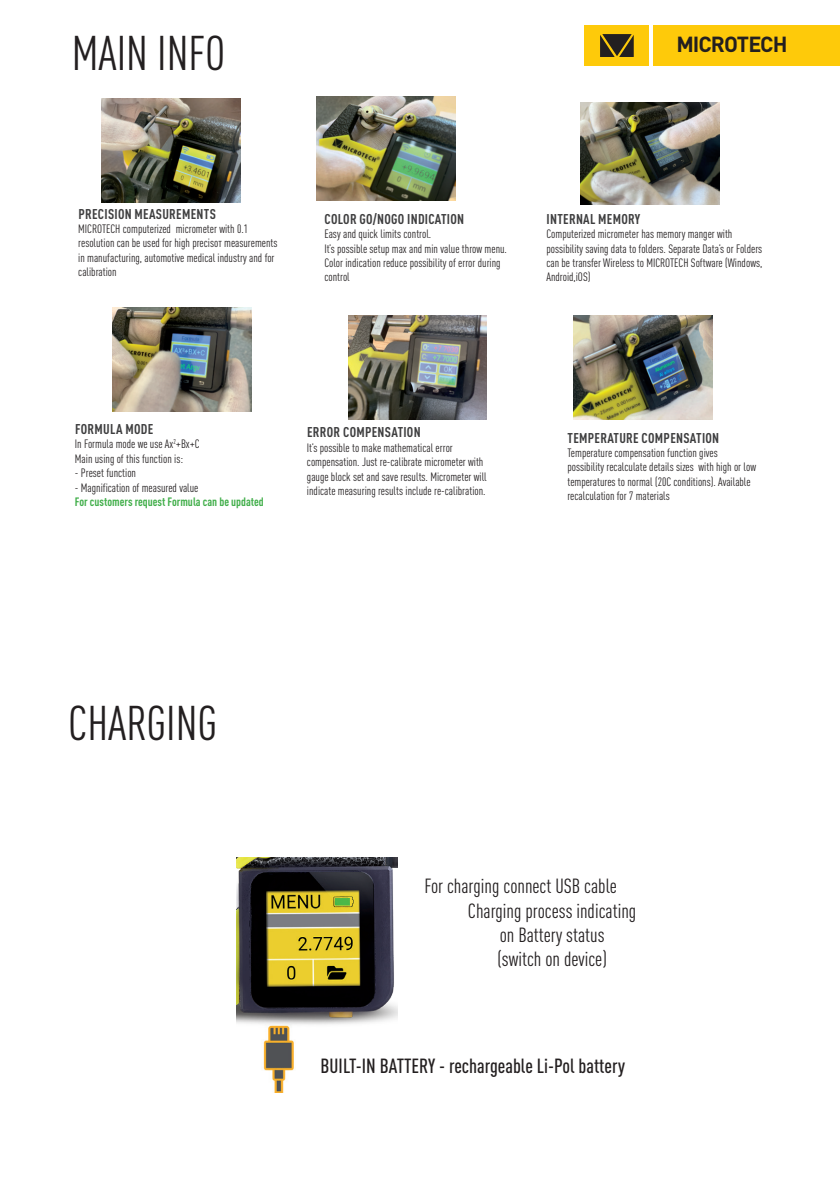
<style>
.page{position:relative;width:840px;height:1191px;background:#fff}
.page>*{position:absolute;margin:0;border:0;box-sizing:border-box;transform-origin:0 0}
.t1{font:condensed 48px "DIN Pro";color:#231f20}
.t2{font:700 21.6px "DIN Pro";letter-spacing:-.045em;color:#231f20}
.t3{font:condensed 20.2px "DIN Pro";color:#231f20}
.t4{font:500 condensed 20.2px "DIN Pro";color:#231f20}
.t5{font:700 condensed 14px "DIN Pro";letter-spacing:.02em;color:#3e3e3f}
.t6{font:condensed 12px/14.4px "DIN Pro";color:#231f20}
.t7{font:700 condensed 12px "DIN Pro";color:#40ae49}
</style>
<div class="page">
<div style="left:584px;top:26px;width:65px;height:40px;background:#feca0a"></div>
<svg style="left:600px;top:34px;width:33px;height:23px"></svg>
<div style="left:653px;top:26px;width:186px;height:40px;background:#feca0a"></div>
<img style="left:263px;top:1058px;width:31px;height:34px">
<img style="left:348px;top:315px;width:138px;height:104px">
<img style="left:316px;top:96px;width:139px;height:104px">
<img style="left:580px;top:102px;width:139px;height:103px">
<img style="left:573px;top:315px;width:138px;height:104px">
<img style="left:113px;top:307px;width:138px;height:104px">
<img style="left:102px;top:98px;width:138px;height:104px">
<img style="left:237px;top:857px;width:161px;height:201px">
<h1 class="t1" style="left:72px;top:19px;width:155px">MAIN INFO</h1>
<h2 class="t2" style="left:676px;top:27px;width:112px">MICROTECH</h2>
<p class="t5" style="left:78px;top:203px;width:139px">PRECISION MEASUREMENTS</p>
<p class="t6" style="left:78px;top:221px;width:201px">MICROTECH computerized micrometer with 0.1 resolution can be used for high precisoт measurements in manufacturing, automotive medical industry and for calibration</p>
<p class="t5" style="left:324px;top:208px;width:141px">COLOR GO/NOGO INDICATION</p>
<p class="t6" style="left:324px;top:226px;width:184px">Easy and quick limits control.<br>It’s possible setup max and min value throw menu.<br>Color indication reduce possibility of error during control</p>
<p class="t5" style="left:546px;top:208px;width:95px">INTERNAL MEMORY</p>
<p class="t6" style="left:546px;top:226px;width:217px">Computerized micrometer has memory manger with possibility saving data to folders. Separate Data’s or Folders can be transfer Wireless to MICROTECH Software (Windows, Android,iOS)</p>
<p class="t5" style="left:75px;top:418px;width:80px">FORMULA MODE</p>
<p class="t6" style="left:75px;top:436px;width:126px">In Formula mode we use Ax<sup>2</sup>+Bx+C<br>Main using of this function is:</p>
<p class="t6" style="left:75px;top:465px;width:63px">- Preset function</p>
<p class="t6" style="left:75px;top:479px;width:125px">- Magnification of measured value</p>
<p class="t7" style="left:75px;top:492px;width:190px">For customers request Formula can be updated</p>
<p class="t5" style="left:307px;top:422px;width:115px">ERROR COMPENSATION</p>
<p class="t6" style="left:307px;top:439px;width:181px">It’s possible to make mathematical error compensation. Just re-calibrate micrometer with gauge block set and save results. Micrometer will indicate measuring results include re-calibration.</p>
<p class="t5" style="left:567px;top:427px;width:153px">TEMPERATURE COMPENSATION</p>
<p class="t6" style="left:567px;top:445px;width:190px">Temperature compensation function gives possibility recalculate details sizes with high or low temperatures to normal (20C conditions). Available recalculation for 7 materials</p>
<h1 class="t1" style="left:68px;top:689px;width:150px">CHARGING</h1>
<h3 class="t3" style="left:424px;top:871px;width:194px">For charging connect USB cable</h3>
<h3 class="t3" style="left:467px;top:896px;width:170px">Charging process indicating</h3>
<h3 class="t3" style="left:499px;top:920px;width:106px">on Battery status</h3>
<h3 class="t3" style="left:497px;top:944px;width:111px">(switch on device)</h3>
<h3 class="t4" style="left:320px;top:1051px;width:306px">BUILT-IN BATTERY - rechargeable Li-Pol battery</h3>
</div>
